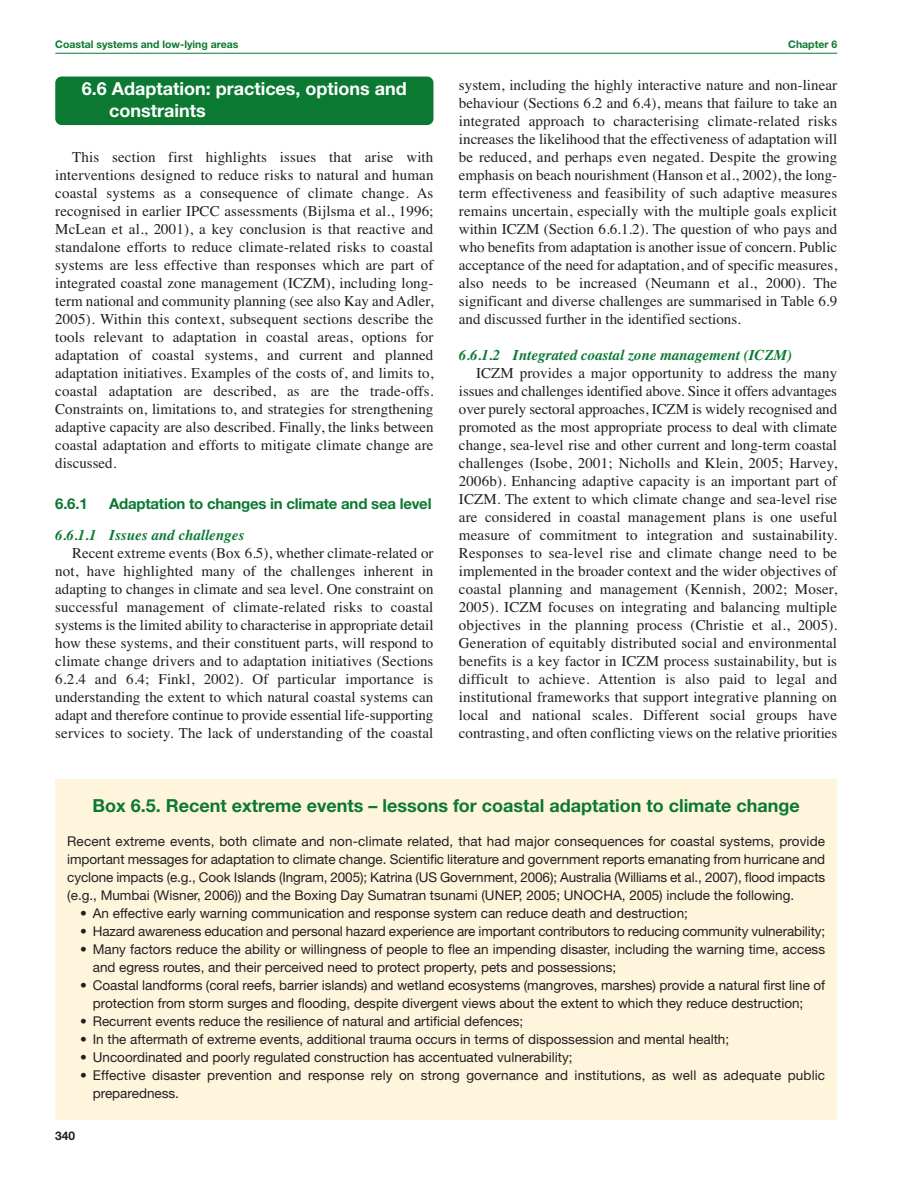
<style>
.page{position:relative;width:918px;height:1188px;background:#fff}
.page>*{position:absolute;margin:0;border:0;box-sizing:border-box;transform-origin:0 0}
.t1{font:700 18px "Helvetica Neue";color:#0b7931}
.t2{font:700 18px/21.3px "Helvetica Neue";color:#fff}
.t3{font:15px/18px "Times";color:#231f20;text-align:justify}
.t4{font:italic 700 15px "Times";color:#0b7931}
.t5{font:700 15px "Helvetica Neue";letter-spacing:-.015em;color:#0b7931}
.t6{font:13.5px/18px "Helvetica Neue";color:#231f20}
.t7{font:700 12px "Helvetica Neue";color:#231f20}
.t8{font:700 10.5px "Helvetica Neue";color:#0b7931}
</style>
<div class="page">
<div style="left:55px;top:77px;width:378px;height:48px;background:#0b7931;border-radius:6px"></div>
<hr style="left:55px;top:53px;width:782px;height:1px;background:#0b7931">
<div style="left:55px;top:779px;width:782px;height:341px;background:#fef5dc"></div>
<p class="t8" style="left:55px;top:40px;width:185px">Coastal systems and low-lying areas</p>
<p class="t8" style="left:788px;top:40px;width:50px">Chapter 6</p>
<p class="t2" style="left:109px;top:80px;width:299px;text-indent:-27px">6.6 Adaptation: practices, options and constraints</p>
<p class="t3" style="left:55px;top:148px;width:380px;text-indent:17px">This section first highlights issues that arise with interventions designed to reduce risks to natural and human coastal systems as a consequence of climate change. As recognised in earlier IPCC assessments (Bijlsma et al., 1996; McLean et al., 2001), a key conclusion is that reactive and standalone efforts to reduce climate-related risks to coastal systems are less effective than responses which are part of integrated coastal zone management (ICZM), including long&shy;term national and community planning (see also Kay and Adler, 2005). Within this context, subsequent sections describe the tools relevant to adaptation in coastal areas, options for adaptation of coastal systems, and current and planned adaptation initiatives. Examples of the costs of, and limits to, coastal adaptation are described, as are the trade-offs.<br>Constraints on, limitations to, and strategies for strengthening adaptive capacity are also described. Finally, the links between coastal adaptation and efforts to mitigate climate change are discussed.</p>
<p class="t5" style="left:55px;top:498px;width:34px">6.6.1</p>
<p class="t5" style="left:109px;top:498px;width:324px">Adaptation to changes in climate and sea level</p>
<p class="t4" style="left:55px;top:526px;width:191px">6.6.1.1 Issues and challenges</p>
<p class="t3" style="left:55px;top:544px;width:380px;text-indent:17px">Recent extreme events (Box 6.5), whether climate-related or not, have highlighted many of the challenges inherent in adapting to changes in climate and sea level. One constraint on successful management of climate-related risks to coastal systems is the limited ability to characterise in appropriate detail how these systems, and their constituent parts, will respond to climate change drivers and to adaptation initiatives (Sections 6.2.4 and 6.4; Finkl, 2002). Of particular importance is understanding the extent to which natural coastal systems can adapt and therefore continue to provide essential life-supporting services to society. The lack of understanding of the coastal</p>
<p class="t3" style="left:459px;top:76px;width:380px">system, including the highly interactive nature and non-linear behaviour (Sections 6.2 and 6.4), means that failure to take an integrated approach to characterising climate-related risks increases the likelihood that the effectiveness of adaptation will be reduced, and perhaps even negated. Despite the growing emphasis on beach nourishment (Hanson et al., 2002), the long&shy;term effectiveness and feasibility of such adaptive measures remains uncertain, especially with the multiple goals explicit within ICZM (Section 6.6.1.2). The question of who pays and who benefits from adaptation is another issue of concern. Public acceptance of the need for adaptation, and of specific measures, also needs to be increased (Neumann et al., 2000). The significant and diverse challenges are summarised in Table 6.9 and discussed further in the identified sections.</p>
<p class="t4" style="left:459px;top:346px;width:335px">6.6.1.2 Integrated coastal zone management (ICZM)</p>
<p class="t3" style="left:459px;top:364px;width:380px;text-indent:17px">ICZM provides a major opportunity to address the many issues and challenges identified above. Since it offers advantages over purely sectoral approaches, ICZM is widely recognised and promoted as the most appropriate process to deal with climate change, sea-level rise and other current and long-term coastal challenges (Isobe, 2001; Nicholls and Klein, 2005; Harvey, 2006b). Enhancing adaptive capacity is an important part of ICZM. The extent to which climate change and sea-level rise are considered in coastal management plans is one useful measure of commitment to integration and sustainability.<br>Responses to sea-level rise and climate change need to be implemented in the broader context and the wider objectives of coastal planning and management (Kennish, 2002; Moser, 2005). ICZM focuses on integrating and balancing multiple objectives in the planning process (Christie et al., 2005).<br>Generation of equitably distributed social and environmental benefits is a key factor in ICZM process sustainability, but is difficult to achieve. Attention is also paid to legal and institutional frameworks that support integrative planning on local and national scales. Different social groups have contrasting, and often conflicting views on the relative priorities</p>
<p class="t1" style="left:93px;top:799px;width:709px">Box 6.5. Recent extreme events – lessons for coastal adaptation to climate change</p>
<p class="t6" style="left:67px;top:834px;width:759px;text-align:justify">Recent extreme events, both climate and non-climate related, that had major consequences for coastal systems, provide important messages for adaptation to climate change. Scientific literature and government reports emanating from hurricane and cyclone impacts (e.g., Cook Islands (Ingram, 2005); Katrina (US Government, 2006); Australia (Williams et al., 2007), flood impacts (e.g., Mumbai (Wisner, 2006)) and the Boxing Day Sumatran tsunami (UNEP, 2005; UNOCHA, 2005) include the following.</p>
<p class="t6" style="left:80px;top:905px;width:609px">• An effective early warning communication and response system can reduce death and destruction;</p>
<p class="t6" style="left:80px;top:923px;width:747px">• Hazard awareness education and personal hazard experience are important contributors to reducing community vulnerability;</p>
<p class="t6" style="left:93px;top:941px;width:734px;text-indent:-13px">• Many factors reduce the ability or willingness of people to flee an impending disaster, including the warning time, access and egress routes, and their perceived need to protect property, pets and possessions;</p>
<p class="t6" style="left:93px;top:977px;width:734px;text-indent:-13px">• Coastal landforms (coral reefs, barrier islands) and wetland ecosystems (mangroves, marshes) provide a natural first line of protection from storm surges and flooding, despite divergent views about the extent to which they reduce destruction;</p>
<p class="t6" style="left:80px;top:1013px;width:445px">• Recurrent events reduce the resilience of natural and artificial defences;</p>
<p class="t6" style="left:80px;top:1031px;width:651px">• In the aftermath of extreme events, additional trauma occurs in terms of dispossession and mental health;</p>
<p class="t6" style="left:80px;top:1049px;width:494px">• Uncoordinated and poorly regulated construction has accentuated vulnerability;</p>
<p class="t6" style="left:93px;top:1067px;width:734px;text-indent:-13px">• Effective disaster prevention and response rely on strong governance and institutions, as well as adequate public preparedness.</p>
<p class="t7" style="left:55px;top:1131px;width:21px">340</p>
</div>
